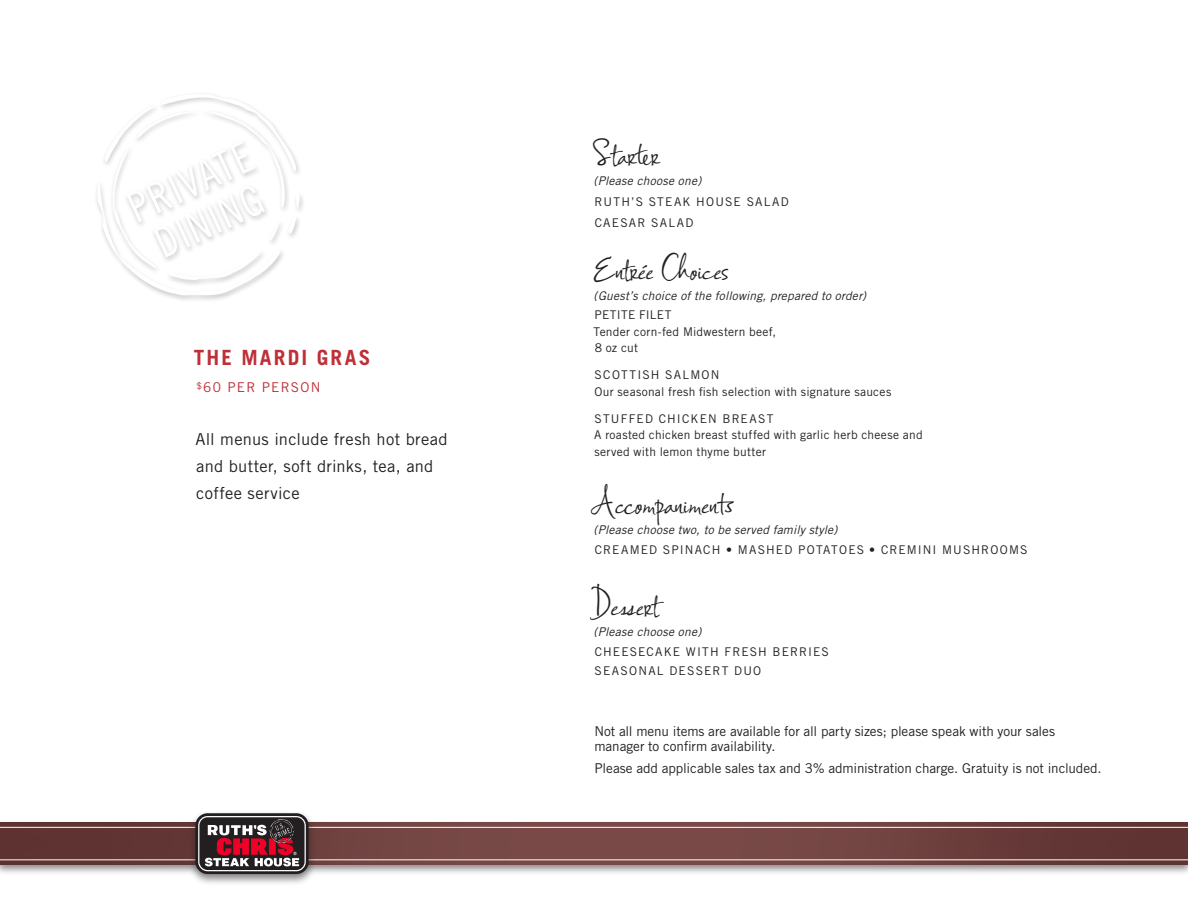
<style>
.page{position:relative;width:1188px;height:918px;background:#fff}
.page>*{position:absolute;margin:0;border:0;box-sizing:border-box;transform-origin:0 0}
.t1{font:42px "Ruths Hand";letter-spacing:-.005em;color:#231f20}
.t2{font:700 21px "Trade Gothic LT Std";letter-spacing:.105em;color:#be2f37}
.t3{font:16.5px/27px "Trade Gothic LT Std";letter-spacing:.015em;color:#231f20}
.t4{font:13.5px/15px "Trade Gothic LT Std";letter-spacing:-.005em;color:#231f20}
.t5{font:13.5px "Trade Gothic LT Std";letter-spacing:.095em;color:#be2f37}
.t6{font:12px/16.5px "Trade Gothic LT Std";letter-spacing:.025em;color:#231f20}
.t7{font:italic 12px "Trade Gothic";letter-spacing:.02em;color:#231f20}
.t8{font:12px/19.5px "Trade Gothic LT Std";letter-spacing:.095em;color:#231f20}
.t9{font:12px/16.5px "Trade Gothic LT Std";letter-spacing:.02em;color:#231f20}
.t10{font:12px/21px "Trade Gothic LT Std";letter-spacing:.105em;color:#231f20}
</style>
<div class="page">
<svg style="left:96px;top:97px;width:204px;height:201px"></svg>
<div style="left:0;top:820px;width:1188px;height:56px;background:#231f20;opacity:.55"></div>
<img style="left:0;top:823px;width:1188px;height:41px">
<hr style="left:0;top:859px;width:1188px;height:1px;background:#fff">
<hr style="left:0;top:827px;width:1188px;height:1px;background:#fff">
<div style="left:188px;top:810px;width:128px;height:76px;background:#231f20;opacity:.55"></div>
<svg style="left:195px;top:813px;width:114px;height:61px"></svg>
<svg style="left:198px;top:816px;width:108px;height:55px"></svg>
<h2 class="t2" style="left:194px;top:345px;width:178px">THE MARDI GRAS</h2>
<p class="t5" style="left:196px;top:379px;width:126px"><sup>$</sup>60 PER PERSON</p>
<p class="t3" style="left:195px;top:426px;width:254px">All menus include fresh hot bread and butter, soft drinks, tea, and coffee service</p>
<h1 class="t1" style="left:592px;top:128px;width:69px">Starter</h1>
<p class="t7" style="left:593px;top:173px;width:109px">(Please choose one)</p>
<p class="t10" style="left:595px;top:191px;width:196px">RUTH’S STEAK HOUSE SALAD<br>CAESAR SALAD</p>
<h1 class="t1" style="left:593px;top:244px;width:137px">Entrée Choices</h1>
<p class="t7" style="left:593px;top:289px;width:274px">(Guest’s choice of the following, prepared to order)</p>
<p class="t9" style="left:594px;top:307px;width:184px">PETITE FILET<br>Tender corn-fed Midwestern beef,<br>8 oz cut</p>
<p class="t6" style="left:595px;top:367px;width:298px">SCOTTISH SALMON<br>Our seasonal fresh fish selection with signature sauces</p>
<p class="t6" style="left:594px;top:410px;width:330px">STUFFED CHICKEN BREAST<br>A roasted chicken breast stuffed with garlic herb cheese and served with lemon thyme butter</p>
<h1 class="t1" style="left:591px;top:478px;width:146px">Accompaniments</h1>
<p class="t7" style="left:593px;top:523px;width:246px">(Please choose two, to be served family style)</p>
<p class="t8" style="left:595px;top:540px;width:434px">CREAMED SPINACH • MASHED POTATOES • CREMINI MUSHROOMS</p>
<h1 class="t1" style="left:591px;top:580px;width:69px">Dessert</h1>
<p class="t7" style="left:593px;top:625px;width:109px">(Please choose one)</p>
<p class="t8" style="left:595px;top:642px;width:236px">CHEESECAKE WITH FRESH BERRIES<br>SEASONAL DESSERT DUO</p>
<p class="t4" style="left:594px;top:723px;width:462px">Not all menu items are available for all party sizes; please speak with your sales manager to confirm availability.</p>
<p class="t4" style="left:594px;top:760px;width:509px">Please add applicable sales tax and 3% administration charge. Gratuity is not included.</p>
</div>
